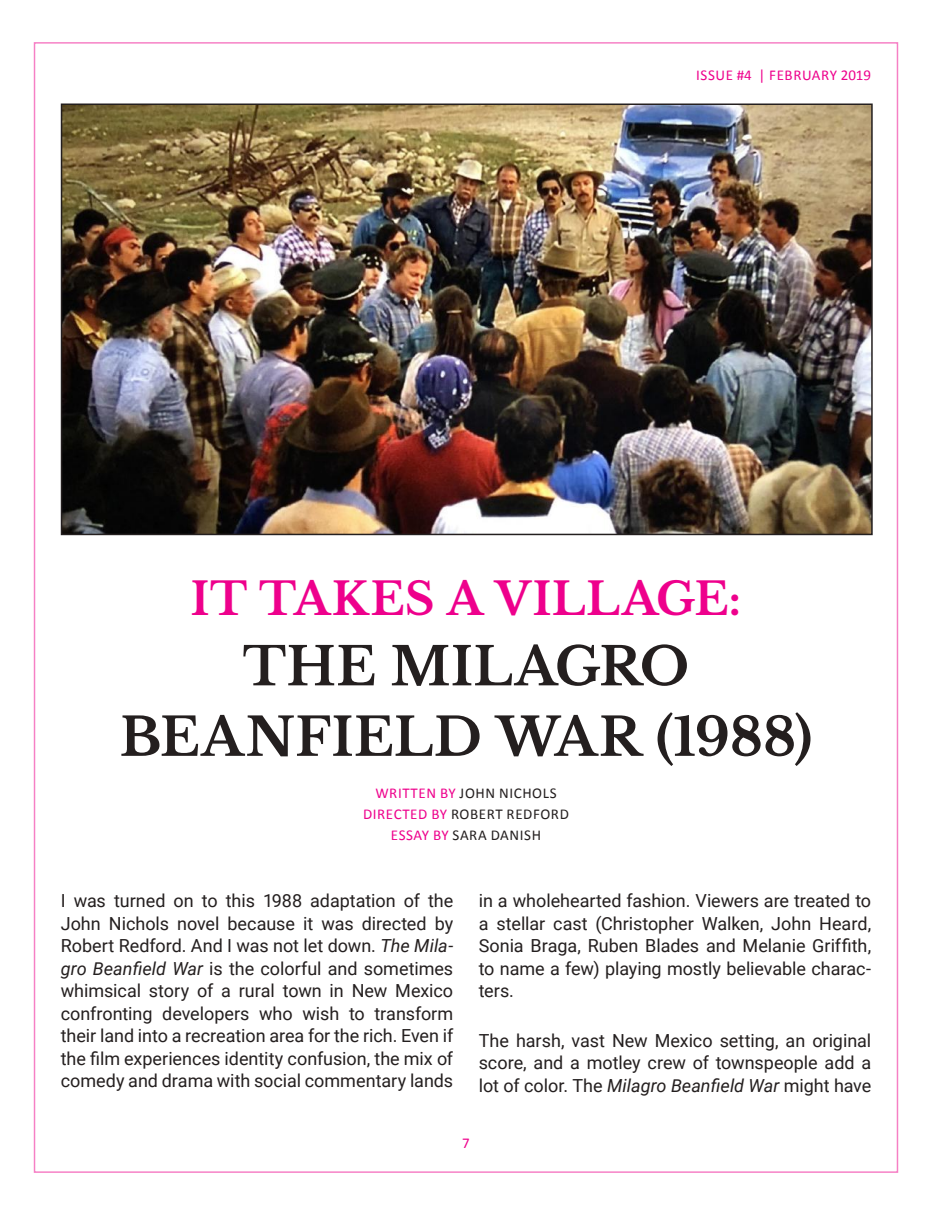
<style>
.page{position:relative;width:932px;height:1215px;background:#fff}
.page>*{position:absolute;margin:0;border:0;box-sizing:border-box;transform-origin:0 0}
.t1{font:700 52.5px/70.5px "Libre Baskerville";color:#241f1f;text-align:center}
.t2{font:700 45px "Libre Baskerville";letter-spacing:.005em;color:#ee008c}
.t3{font:18px/22.5px "Roboto";color:#241f1f;text-align:justify}
.t4{font:15px/21px "Calibri";letter-spacing:.04em;color:#241f1f;text-align:center}
.t5{font:15px "Calibri";letter-spacing:.04em;color:#ee008c}
.s1{color:#ee008c}
.s2{font-style:italic}
</style>
<div class="page">
<img style="left:64px;top:107px;width:805px;height:425px">
<div style="left:61px;top:104px;width:811px;height:431px;border:2px solid #241f1f"></div>
<p class="t5" style="left:696px;top:65px;width:176px">ISSUE #4 | FEBRUARY 2019</p>
<h2 class="t2" style="left:190px;top:571px;width:552px">IT TAKES A VILLAGE:</h2>
<h1 class="t1" style="left:120px;top:631px;width:694px">THE MILAGRO<br>BEANFIELD WAR (1988)</h1>
<p class="t4" style="left:363px;top:782px;width:207px"><span class="s1">WRITTEN BY</span> JOHN NICHOLS<br><span class="s1">DIRECTED BY</span> ROBERT REDFORD<br><span class="s1">ESSAY BY</span> SARA DANISH</p>
<p class="t3" style="left:61px;top:889px;width:394px">I was turned on to this 1988 adaptation of the John Nichols novel because it was directed by Robert Redford. And I was not let down. <span class="s2">The Mila&shy;gro Beanfield War</span> is the colorful and sometimes whimsical story of a rural town in New Mexico confronting developers who wish to transform their land into a recreation area for the rich. Even if the film experiences identity confusion, the mix of comedy and drama with social commentary lands</p>
<p class="t3" style="left:478px;top:889px;width:394px">in a wholehearted fashion. Viewers are treated to a stellar cast (Christopher Walken, John Heard, Sonia Braga, Ruben Blades and Melanie Griffith, to name a few) playing mostly believable charac&shy;ters.</p>
<p class="t3" style="left:478px;top:1029px;width:394px">The harsh, vast New Mexico setting, an original score, and a motley crew of townspeople add a lot of color. The <span class="s2">Milagro Beanfield War</span> might have</p>
<p class="t5" style="left:462px;top:1133px;width:9px">7</p>
</div>
